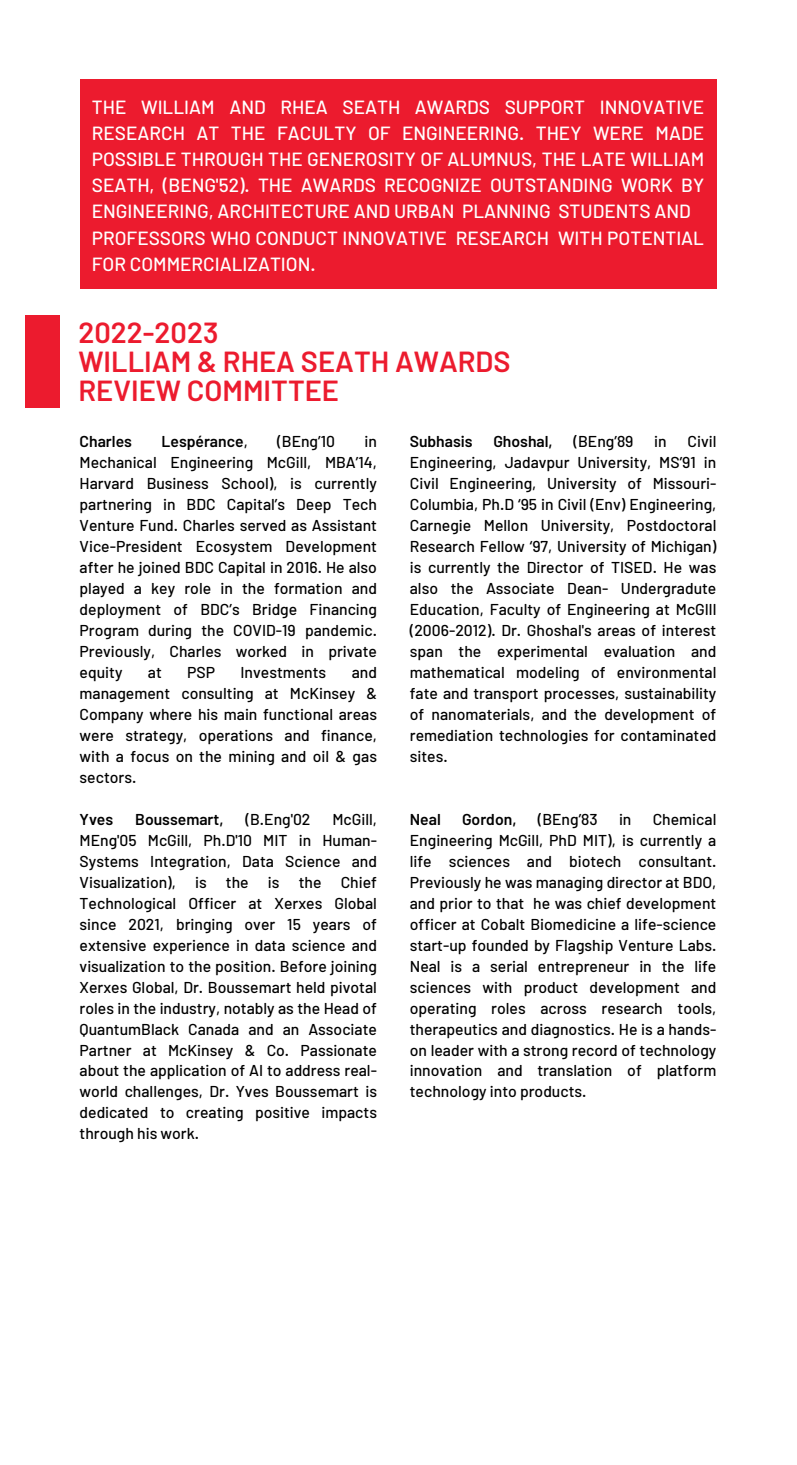
<style>
.page{position:relative;width:797px;height:1465px;background:#fff}
.page>*{position:absolute;margin:0;border:0;box-sizing:border-box;transform-origin:0 0}
.t1{font:600 29.05px/28.9px "Barlow";color:#ec1b2e}
.t2{font:500 19.07px/26.2px "Barlow";color:#fff;text-align:justify}
.t3{font:500 15.75px/21px "Barlow";color:#000;text-align:justify}
.t4{font:600 15.75px "Barlow";color:#000}
.s1{font-weight:500}
</style>
<div class="page">
<div style="left:80px;top:80px;width:636px;height:209px;background:#ec1b2e"></div>
<div style="left:25px;top:316px;width:35px;height:92px;background:#ec1b2e"></div>
<p class="t2" style="left:92px;top:93px;width:613px">THE WILLIAM AND RHEA SEATH AWARDS SUPPORT INNOVATIVE RESEARCH AT THE FACULTY OF ENGINEERING. THEY WERE MADE POSSIBLE THROUGH THE GENEROSITY OF ALUMNUS, THE LATE WILLIAM SEATH, (BENG'52). THE AWARDS RECOGNIZE OUTSTANDING WORK BY ENGINEERING, ARCHITECTURE AND URBAN PLANNING STUDENTS AND</p>
<p class="t2" style="left:92px;top:224px;width:613px">PROFESSORS WHO CONDUCT INNOVATIVE RESEARCH WITH POTENTIAL<br>FOR COMMERCIALIZATION.</p>
<p class="t1" style="left:78px;top:317px;width:141px">2022-2023</p>
<p class="t1" style="left:78px;top:346px;width:433px">WILLIAM &amp; RHEA SEATH AWARDS<br>REVIEW COMMITTEE</p>
<p class="t4" style="left:80px;top:431px;width:54px">Charles</p>
<p class="t4" style="left:161px;top:431px;width:88px">Lespérance<span class="s1">,</span></p>
<p class="t3" style="left:277px;top:430px;width:59px">(BEng’10</p>
<p class="t4" style="left:409px;top:431px;width:64px">Subhasis</p>
<p class="t4" style="left:493px;top:431px;width:61px">Ghoshal,</p>
<p class="t3" style="left:573px;top:430px;width:61px">(BEng’89</p>
<p class="t3" style="left:654px;top:430px;width:14px">in</p>
<p class="t3" style="left:80px;top:430px;width:299px;text-indent:285px">in Mechanical Engineering McGill, MBA’14, Harvard Business School), is currently partnering in BDC Capital’s Deep Tech Venture Fund. Charles served as Assistant Vice-President Ecosystem Development after he joined BDC Capital in 2016. He also played a key role in the formation and deployment of BDC’s Bridge Financing Program during the COVID-19 pandemic.<br>Previously, Charles worked in private equity</p>
<p class="t3" style="left:409px;top:430px;width:308px;text-indent:277px">Civil Engineering, Jadavpur University, MS’91 in Civil Engineering, University of Missouri-Columbia, Ph.D ‘95 in Civil (Env) Engineering, Carnegie Mellon University, Postdoctoral Research Fellow ‘97, University of Michigan) is currently the Director of TISED. He was also the Associate Dean- Undergradute Education, Faculty of Engineering at McGIll (2006-2012). Dr. Ghoshal's areas of interest span the experimental evaluation and mathematical modeling of environmental fate and transport processes, sustainability of nanomaterials, and the development of remediation technologies for contaminated sites.</p>
<p class="t3" style="left:148px;top:661px;width:15px">at</p>
<p class="t3" style="left:187px;top:661px;width:29px">PSP</p>
<p class="t3" style="left:240px;top:661px;width:87px">Investments</p>
<p class="t3" style="left:80px;top:661px;width:299px;text-indent:272px">and management consulting at McKinsey &amp; Company where his main functional areas were strategy, operations and finance, with a focus on the mining and oil &amp; gas sectors.</p>
<p class="t4" style="left:80px;top:809px;width:35px">Yves</p>
<p class="t4" style="left:135px;top:809px;width:90px">Boussemart,</p>
<p class="t3" style="left:245px;top:808px;width:66px">(B.Eng'02</p>
<p class="t4" style="left:409px;top:809px;width:33px">Neal</p>
<p class="t4" style="left:462px;top:809px;width:56px">Gordon,</p>
<p class="t3" style="left:537px;top:808px;width:61px">(BEng’83</p>
<p class="t3" style="left:619px;top:808px;width:14px">in</p>
<p class="t3" style="left:80px;top:808px;width:299px;text-indent:253px">McGill, MEng'05 McGill, Ph.D'10 MIT in Human-Systems Integration, Data Science and Visualization), is the is the Chief Technological Officer at Xerxes Global since 2021, bringing over 15 years of extensive experience in data science and visualization to the position. Before joining Xerxes Global, Dr. Boussemart held pivotal roles in the industry, notably as the Head of QuantumBlack Canada and an Associate Partner at McKinsey &amp; Co. Passionate about the application of AI to address real&shy;world challenges, Dr. Yves Boussemart is dedicated to creating positive impacts through his work.</p>
<p class="t3" style="left:409px;top:808px;width:308px;text-indent:243px">Chemical Engineering McGill, PhD MIT), is currently a life sciences and biotech consultant.<br>Previously he was managing director at BDO, and prior to that he was chief development officer at Cobalt Biomedicine a life-science start-up founded by Flagship Venture Labs.<br>Neal is a serial entrepreneur in the life sciences with product development and operating roles across research tools, therapeutics and diagnostics. He is a hands&shy;on leader with a strong record of technology innovation and translation of platform technology into products.</p>
</div>
